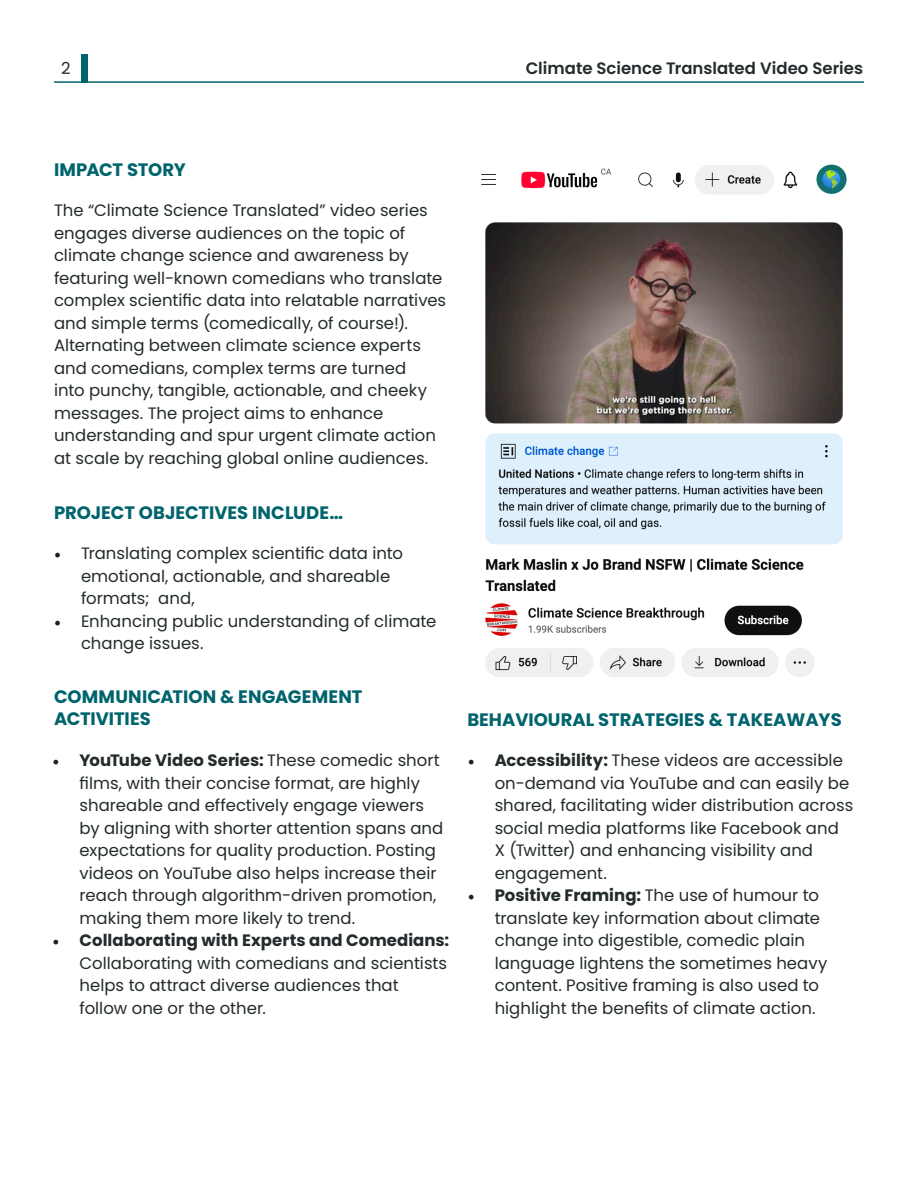
<style>
.page{position:relative;width:918px;height:1188px;background:#fff}
.page>*{position:absolute;margin:0;border:0;box-sizing:border-box;transform-origin:0 0}
.t1{font:700 18px/21.6px "Poppins";color:#00646c}
.t2{font:700 18px "Poppins";letter-spacing:-.02em;color:#00646c}
.t3{font:16.5px/22.5px "Poppins";color:#242b2d}
.t4{font:600 16.5px "Poppins";color:#242b2d}
.s1{font-family:"Minion Pro";font-size:18px;color:#231f20}
.s2{font-weight:700}
</style>
<div class="page">
<div style="left:81px;top:54px;width:6px;height:28px;background:#00646c"></div>
<hr style="left:54px;top:81px;width:810px;height:2px;background:#00646c">
<img style="left:481px;top:164px;width:366px;height:513px">
<div style="left:816px;top:165px;width:31px;height:29px;background:#127070;border-radius:50%"></div>
<p class="t3" style="left:61px;top:57px;width:11px">2</p>
<p class="t4" style="left:526px;top:59px;width:339px">Climate Science Translated Video Series</p>
<p class="t2" style="left:54px;top:159px;width:133px">IMPACT STORY</p>
<p class="t3" style="left:54px;top:199px;width:394px">The “Climate Science Translated” video series engages diverse audiences on the topic of climate change science and awareness by featuring well-known comedians who translate complex scientific data into relatable narratives and simple terms (comedically, of course!).<br>Alternating between climate science experts and comedians, complex terms are turned<br>into punchy, tangible, actionable, and cheeky messages. The project aims to enhance understanding and spur urgent climate action at scale by reaching global online audiences.</p>
<p class="t1" style="left:54px;top:502px;width:291px">PROJECT OBJECTIVES INCLUDE…</p>
<p class="t3" style="left:81px;top:542px;width:324px;text-indent:-27px"><span class="s1">•</span> Translating complex scientific data into emotional, actionable, and shareable formats; and,</p>
<p class="t3" style="left:81px;top:610px;width:357px;text-indent:-27px"><span class="s1">•</span> Enhancing public understanding of climate change issues.</p>
<p class="t1" style="left:54px;top:686px;width:310px">COMMUNICATION &amp; ENGAGEMENT<br>ACTIVITIES</p>
<p class="t3" style="left:80px;top:749px;width:365px;text-indent:-27px"><span class="s1">•</span> <span class="s2">YouTube Video Series:</span> These comedic short films, with their concise format, are highly shareable and effectively engage viewers by aligning with shorter attention spans and expectations for quality production. Posting videos on YouTube also helps increase their reach through algorithm-driven promotion, making them more likely to trend.</p>
<p class="t3" style="left:80px;top:929px;width:371px;text-indent:-27px"><span class="s1">•</span> <span class="s2">Collaborating with Experts and Comedians:<br></span>Collaborating with comedians and scientists helps to attract diverse audiences that follow one or the other.</p>
<p class="t1" style="left:467px;top:709px;width:376px">BEHAVIOURAL STRATEGIES &amp; TAKEAWAYS</p>
<p class="t3" style="left:495px;top:749px;width:360px;text-indent:-27px"><span class="s1">•</span> <span class="s2">Accessibility:</span> These videos are accessible on-demand via YouTube and can easily be shared, facilitating wider distribution across social media platforms like Facebook and<br>X (Twitter) and enhancing visibility and engagement.</p>
<p class="t3" style="left:495px;top:884px;width:334px;text-indent:-27px"><span class="s1">•</span> <span class="s2">Positive Framing:</span> The use of humour to translate key information about climate change into digestible, comedic plain language lightens the sometimes heavy content. Positive framing is also used to highlight the benefits of climate action.</p>
</div>
